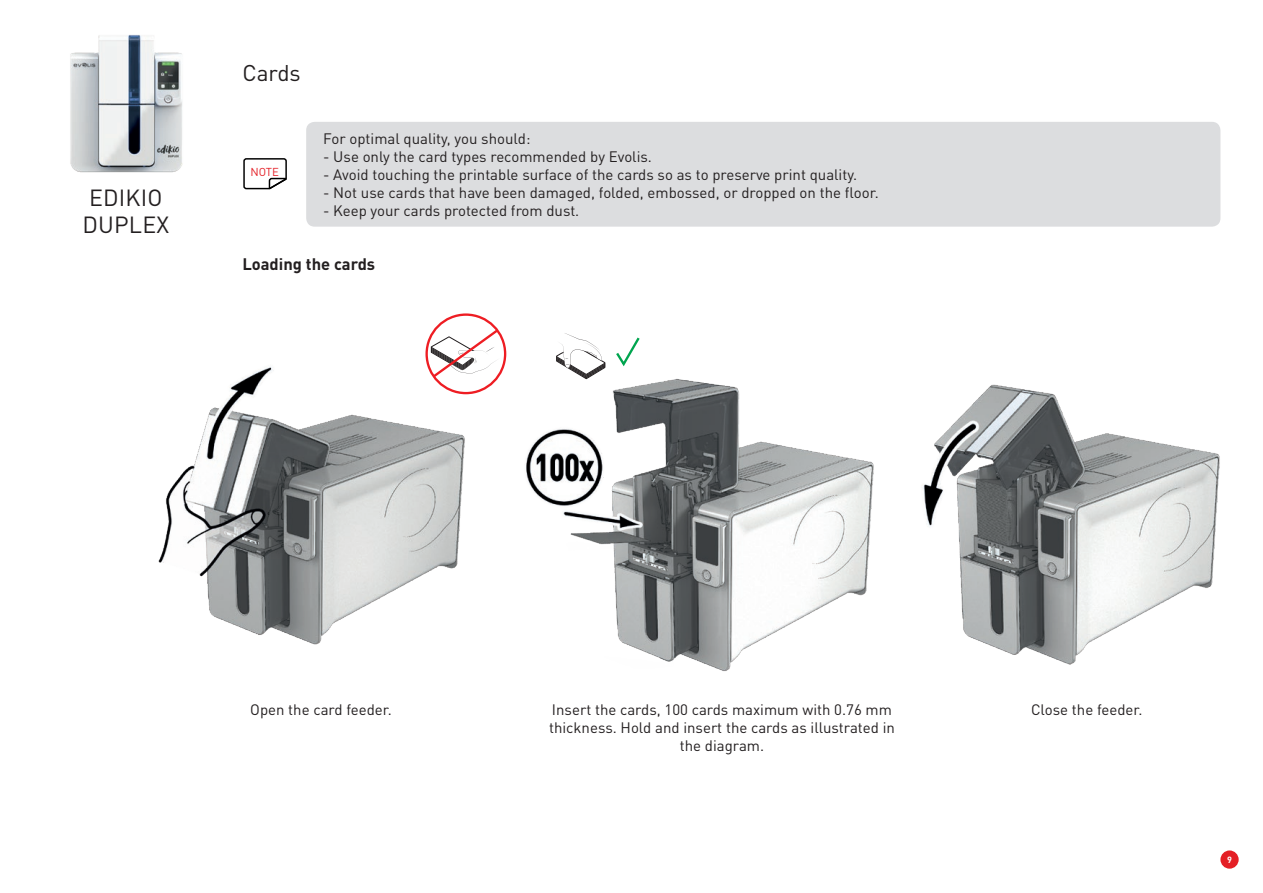
<style>
.page{position:relative;width:1263px;height:893px;background:#fff}
.page>*{position:absolute;margin:0;border:0;box-sizing:border-box;transform-origin:0 0}
.t1{font:23.1px/27.8px "DINOT";letter-spacing:.01em;color:#231f20}
.t2{font:22.5px "DINOT";color:#231f20}
.t3{font:700 16.5px "DINOT";color:#231f20}
.t4{font:15px/18px "DINOT";color:#231f20;text-align:center}
.t5{font:11.4px "DINOT";color:#e42027}
.t6{font:700 9px "DINOT";color:#fff}
</style>
<div class="page">
<img style="left:70px;top:35px;width:113px;height:138px">
<div style="left:1220px;top:850px;width:19px;height:19px;background:#e41f25;border-radius:50%"></div>
<img style="left:922px;top:384px;width:298px;height:281px">
<img style="left:526px;top:367px;width:348px;height:304px">
<img style="left:158px;top:341px;width:323px;height:304px">
<div style="left:306px;top:122px;width:914px;height:105px;background:#dcdddf;border-radius:9px"></div>
<svg style="left:243px;top:158px;width:44px;height:32px"></svg>
<svg style="left:556px;top:333px;width:49px;height:46px"></svg>
<div style="left:425px;top:313px;width:81px;height:81px;border:2px solid #ee1d23;border-radius:50%"></div>
<svg style="left:430px;top:327px;width:70px;height:53px"></svg>
<svg style="left:614px;top:337px;width:28px;height:32px"></svg>
<h1 class="t1" style="left:82px;top:183px;width:88px">EDIKIO<br>DUPLEX</h1>
<h2 class="t2" style="left:242px;top:59px;width:60px">Cards</h2>
<p class="t5" style="left:250px;top:165px;width:30px">NOTE</p>
<p class="t4" style="left:323px;top:129px;width:209px">For optimal quality, you should:</p>
<p class="t4" style="left:323px;top:147px;width:330px">- Use only the card types recommended by Evolis.</p>
<p class="t4" style="left:323px;top:165px;width:535px">- Avoid touching the printable surface of the cards so as to preserve print quality.</p>
<p class="t4" style="left:323px;top:183px;width:557px">- Not use cards that have been damaged, folded, embossed, or dropped on the floor.</p>
<p class="t4" style="left:323px;top:201px;width:258px">- Keep your cards protected from dust.</p>
<p class="t3" style="left:242px;top:254px;width:134px">Loading the cards</p>
<p class="t4" style="left:250px;top:700px;width:143px">Open the card feeder.</p>
<p class="t4" style="left:549px;top:700px;width:347px">Insert the cards, 100 cards maximum with 0.76 mm thickness. Hold and insert the cards as illustrated in the diagram.</p>
<p class="t4" style="left:1031px;top:700px;width:113px">Close the feeder.</p>
<p class="t6" style="left:1227px;top:854px;width:6px">9</p>
</div>
